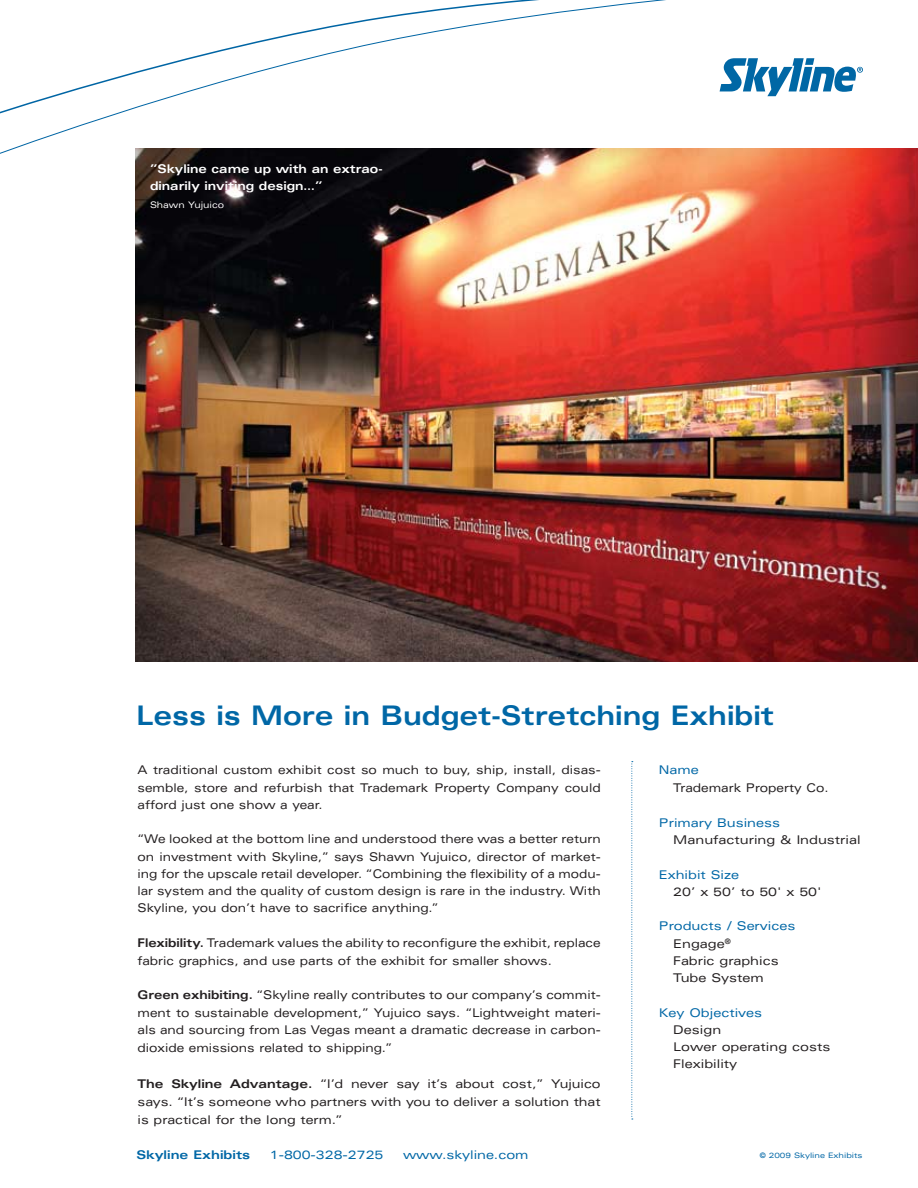
<style>
.page{position:relative;width:918px;height:1188px;background:#fff}
.page>*{position:absolute;margin:0;border:0;box-sizing:border-box;transform-origin:0 0}
.t1{font:700 expanded 27px "Univers";color:#0067a6;scale:.94 1}
.t2{font:expanded 12px/17.2px "Univers";color:#231f20;text-align:justify;scale:.94 1}
.t3{font:expanded 12px/17.2px "Univers";color:#231f20}
.t4{font:expanded 12px "Univers";color:#0067a6}
.t5{font:700 expanded 12px/17.2px "Univers";color:#fff;scale:.95 1}
.t6{font:700 expanded 12px "Univers";color:#0067a6}
.t7{font:expanded 9px "Univers";color:#fff;scale:.95 1}
.t8{font:expanded 7.5px "Univers";color:#0067a6}
.s1{font-weight:700}
.s2{color:#0067a6}
</style>
<div class="page">
<svg style="left:0;top:0;width:666px;height:123px"></svg>
<img style="left:135px;top:148px;width:783px;height:514px">
<svg style="left:720px;top:58px;width:143px;height:38px"></svg>
<svg style="left:631px;top:761px;width:2px;height:359px"></svg>
<p class="t5" style="left:150px;top:160px;width:246px">”Skyline came up with an extrao&shy;dinarily inviting design…”</p>
<p class="t7" style="left:150px;top:199px;width:80px">Shawn Yujuico</p>
<h1 class="t1" style="left:136px;top:700px;width:680px">Less is More in Budget-Stretching Exhibit</h1>
<p class="t2" style="left:138px;top:761px;width:494px">A traditional custom exhibit cost so much to buy, ship, install, disas&shy;semble, store and refurbish that Trademark Property Company could afford just one show a year.</p>
<p class="t2" style="left:138px;top:830px;width:494px">“We looked at the bottom line and understood there was a better return on investment with Skyline,” says Shawn Yujuico, director of market&shy;ing for the upscale retail developer. “Combining the flexibility of a modu&shy;lar system and the quality of custom design is rare in the industry. With Skyline, you don’t have to sacrifice anything.”</p>
<p class="t2" style="left:138px;top:933px;width:494px;line-height:18px"><span class="s1">Flexibility.</span> Trademark values the ability to reconfigure the exhibit, replace fabric graphics, and use parts of the exhibit for smaller shows.</p>
<p class="t2" style="left:138px;top:986px;width:494px"><span class="s1">Green exhibiting.</span> “Skyline really contributes to our company’s commit&shy;ment to sustainable development,” Yujuico says. “Lightweight materi&shy;als and sourcing from Las Vegas meant a dramatic decrease in carbon&shy;dioxide emissions related to shipping.”</p>
<p class="t3" style="left:138px;top:1074px;width:465px;line-height:18px;text-align:justify"><span class="s1">The Skyline Advantage.</span> “I’d never say it’s about cost,” Yujuico says. “It’s someone who partners with you to deliver a solution that is practical for the long term.”</p>
<p class="t4" style="left:659px;top:763px;width:41px">Name</p>
<p class="t2" style="left:673px;top:779px;width:167px">Trademark Property Co.</p>
<p class="t4" style="left:659px;top:816px;width:123px">Primary Business</p>
<p class="t3" style="left:673px;top:831px;width:189px">Manufacturing &amp; Industrial</p>
<p class="t4" style="left:659px;top:867px;width:82px">Exhibit Size</p>
<p class="t3" style="left:673px;top:883px;width:150px">20’ x 50’ to 50' x 50'</p>
<p class="t3" style="left:673px;top:917px;width:124px;text-indent:-14px"><span class="s2">Products / Services<br></span>Engage<sup>®<br></sup>Fabric graphics<br>Tube System</p>
<p class="t4" style="left:659px;top:1005px;width:105px">Key Objectives</p>
<p class="t3" style="left:673px;top:1021px;width:159px">Design<br>Lower operating costs<br>Flexibility</p>
<p class="t6" style="left:136px;top:1148px;width:115px">Skyline Exhibits</p>
<p class="t4" style="left:270px;top:1147px;width:115px">1-800-328-2725</p>
<p class="t4" style="left:403px;top:1147px;width:127px">www.skyline.com</p>
<p class="t8" style="left:760px;top:1151px;width:104px">© 2009 Skyline Exhibits</p>
</div>
